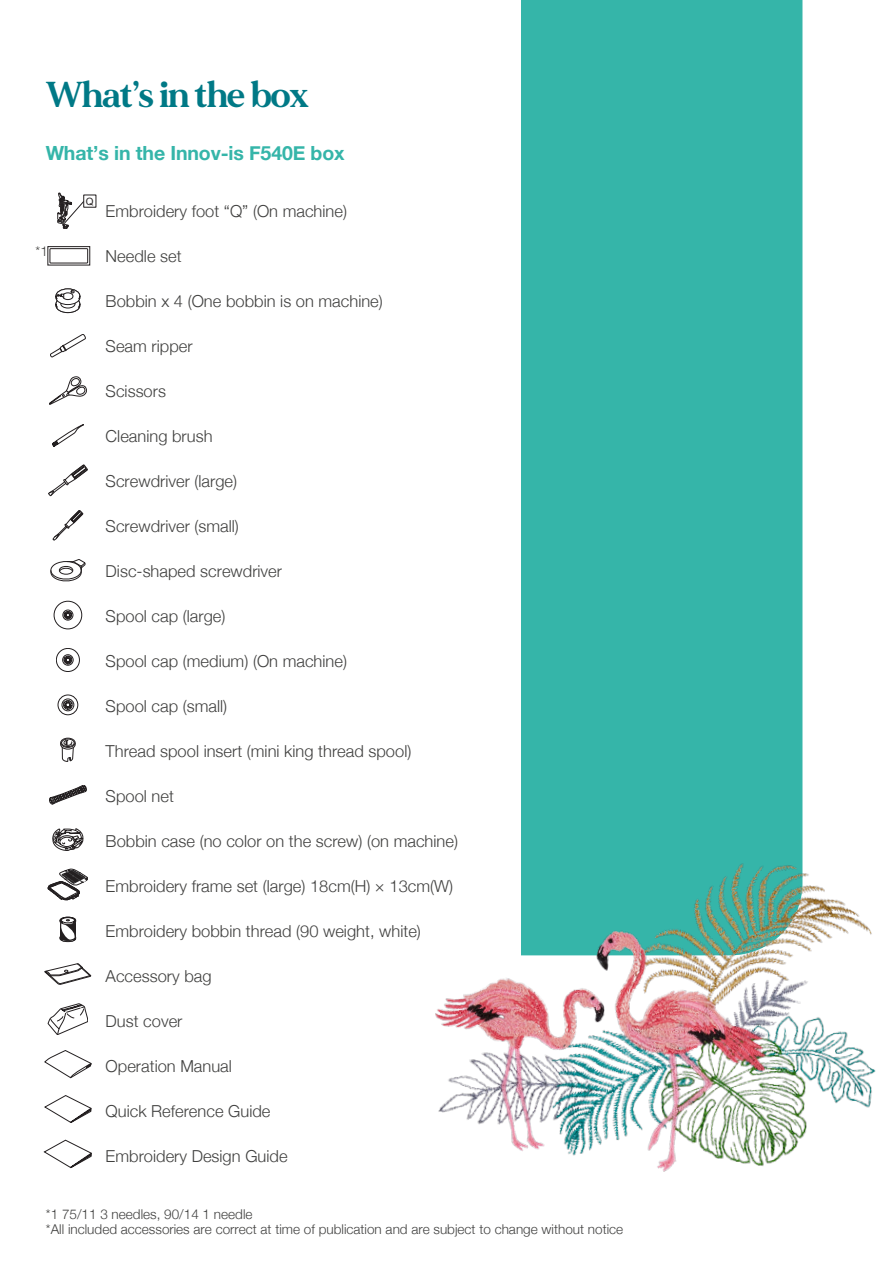
<style>
.page{position:relative;width:893px;height:1263px;background:#fff}
.page>*{position:absolute;margin:0;border:0;box-sizing:border-box;transform-origin:0 0}
.t1{font:700 36px "MADE Mirage";letter-spacing:-.025em;color:#007986}
.t2{font:700 19.5px "Helvetica Neue";letter-spacing:-.005em;color:#35b5a9}
.t3{font:300 16.5px "Helvetica Neue";color:#40403f}
.t4{font:300 13.5px/15px "Helvetica Neue";color:#40403f}
.t5{font:10.05px "Arial";color:#231f20}
</style>
<div class="page">
<div style="left:521px;top:0;width:281px;height:819px;background:#35b5a9"></div>
<img style="left:435px;top:819px;width:441px;height:353px">
<svg style="left:58px;top:193px;width:28px;height:36px"></svg>
<div style="left:83px;top:195px;width:13px;height:13px;border:1px solid #231f20"></div>
<svg style="left:56px;top:288px;width:24px;height:25px"></svg>
<svg style="left:50px;top:334px;width:36px;height:23px"></svg>
<svg style="left:49px;top:376px;width:38px;height:29px"></svg>
<svg style="left:52px;top:424px;width:32px;height:23px"></svg>
<svg style="left:48px;top:465px;width:40px;height:31px"></svg>
<svg style="left:53px;top:510px;width:30px;height:30px"></svg>
<svg style="left:51px;top:559px;width:34px;height:22px"></svg>
<div style="left:54px;top:601px;width:28px;height:28px;border:1px solid #231f20;border-radius:50%"></div>
<svg style="left:63px;top:610px;width:10px;height:10px"></svg>
<svg style="left:62px;top:654px;width:11px;height:11px"></svg>
<div style="left:56px;top:648px;width:24px;height:24px;border:1px solid #231f20;border-radius:50%"></div>
<div style="left:58px;top:695px;width:20px;height:20px;border:1px solid #231f20;border-radius:50%"></div>
<svg style="left:62px;top:699px;width:12px;height:12px"></svg>
<svg style="left:60px;top:738px;width:15px;height:24px"></svg>
<svg style="left:49px;top:785px;width:38px;height:19px"></svg>
<svg style="left:53px;top:828px;width:30px;height:23px"></svg>
<svg style="left:48px;top:869px;width:40px;height:31px"></svg>
<svg style="left:60px;top:917px;width:16px;height:25px"></svg>
<svg style="left:44px;top:963px;width:47px;height:22px"></svg>
<svg style="left:48px;top:1003px;width:40px;height:32px"></svg>
<svg style="left:44px;top:1050px;width:47px;height:28px"></svg>
<svg style="left:44px;top:1095px;width:47px;height:28px"></svg>
<svg style="left:43px;top:1139px;width:49px;height:29px"></svg>
<div style="left:48px;top:246px;width:42px;height:19px;border:1px solid #231f20"></div>
<div style="left:50px;top:248px;width:38px;height:15px;border:1px solid #231f20"></div>
<h1 class="t1" style="left:46px;top:71px;width:265px">What’s in the box</h1>
<p class="t2" style="left:46px;top:138px;width:301px">What’s in the Innov-is F540E box</p>
<p class="t4" style="left:36px;top:243px;width:14px">*1</p>
<p class="t5" style="left:86px;top:194px;width:9px">Q</p>
<p class="t3" style="left:106px;top:198px;width:243px">Embroidery foot “Q” (On machine)</p>
<p class="t3" style="left:106px;top:243px;width:77px">Needle set</p>
<p class="t3" style="left:106px;top:288px;width:279px">Bobbin x 4 (One bobbin is on machine)</p>
<p class="t3" style="left:106px;top:333px;width:88px">Seam ripper</p>
<p class="t3" style="left:106px;top:378px;width:62px">Scissors</p>
<p class="t3" style="left:106px;top:423px;width:108px">Cleaning brush</p>
<p class="t3" style="left:106px;top:468px;width:133px">Screwdriver (large)</p>
<p class="t3" style="left:106px;top:513px;width:135px">Screwdriver (small)</p>
<p class="t3" style="left:106px;top:558px;width:178px">Disc-shaped screwdriver</p>
<p class="t3" style="left:106px;top:603px;width:121px">Spool cap (large)</p>
<p class="t3" style="left:106px;top:648px;width:243px">Spool cap (medium) (On machine)</p>
<p class="t3" style="left:106px;top:693px;width:123px">Spool cap (small)</p>
<p class="t3" style="left:106px;top:738px;width:307px">Thread spool insert (mini king thread spool)</p>
<p class="t3" style="left:106px;top:783px;width:70px">Spool net</p>
<p class="t3" style="left:106px;top:828px;width:354px">Bobbin case (no color on the screw) (on machine)</p>
<p class="t3" style="left:106px;top:873px;width:349px">Embroidery frame set (large) 18cm(H) × 13cm(W)</p>
<p class="t3" style="left:106px;top:918px;width:317px">Embroidery bobbin thread (90 weight, white)</p>
<p class="t3" style="left:106px;top:963px;width:107px">Accessory bag</p>
<p class="t3" style="left:106px;top:1008px;width:78px">Dust cover</p>
<p class="t3" style="left:106px;top:1053px;width:128px">Operation Manual</p>
<p class="t3" style="left:106px;top:1098px;width:166px">Quick Reference Guide</p>
<p class="t3" style="left:106px;top:1143px;width:183px">Embroidery Design Guide</p>
<p class="t4" style="left:46px;top:1205px;width:579px">*1 75/11 3 needles, 90/14 1 needle<br>*All included accessories are correct at time of publication and are subject to change without notice</p>
</div>
